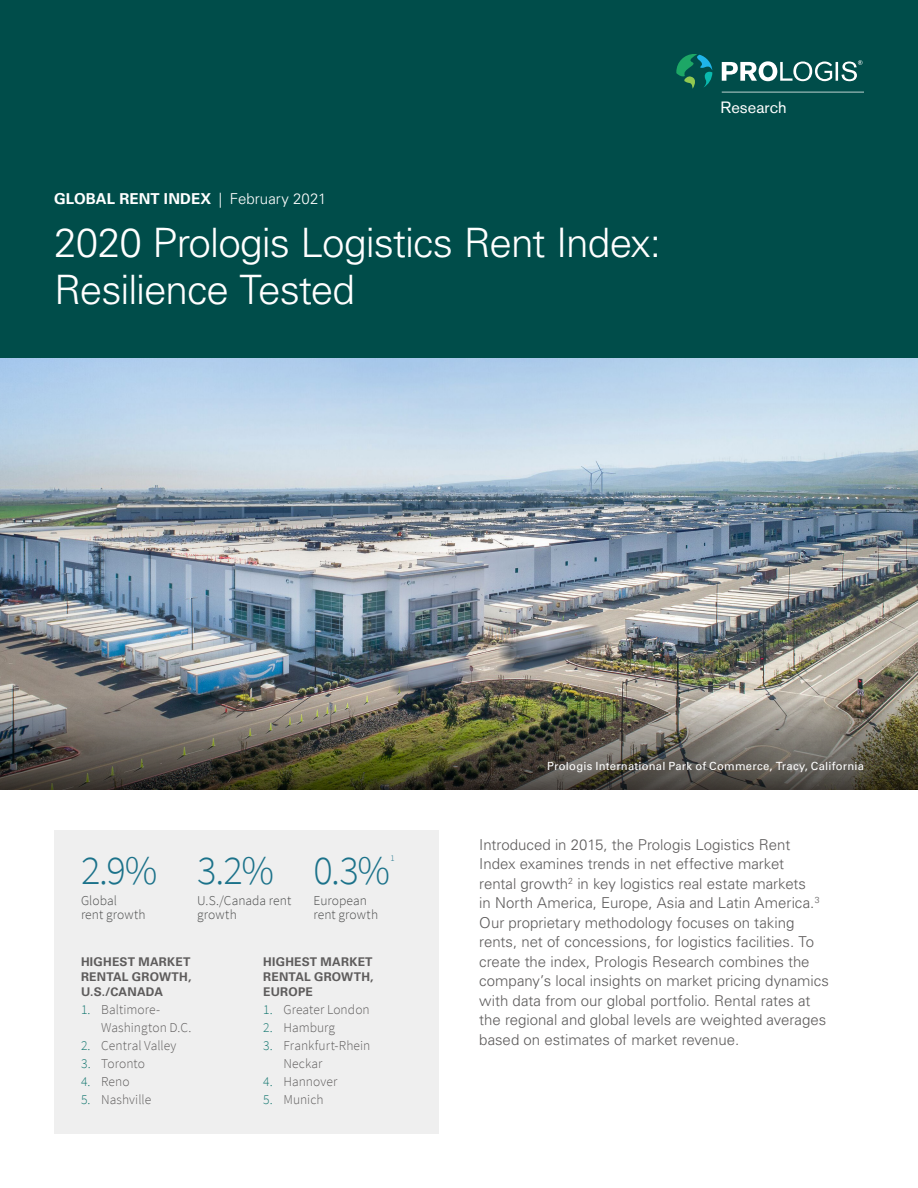
<style>
.page{position:relative;width:918px;height:1188px;background:#fff}
.page>*{position:absolute;margin:0;border:0;box-sizing:border-box;transform-origin:0 0}
.t1{font:300 40.5px/46.5px "Univers LT Std";letter-spacing:-.025em;color:#fff}
.Big_Hero{font:300 40.5px "Source Sans Pro";color:#1b728a}
.t2{font:16.2px "Akzidenz Grotesk BE";letter-spacing:.005em;color:#fff}
.Introduction_copy{font:300 15px/19.5px "Univers LT Std";color:#5e5c5c}
.Eyebrow{font:700 15px "Univers LT Std";letter-spacing:.01em;color:#fff}
.t3{font:300 13.5px/18px "Source Sans Pro";letter-spacing:.005em;color:#5e5c5c}
.Big_Hero-2{font:300 13.5px/14.2px "Source Sans Pro";letter-spacing:.005em;color:#4b4c4c}
.Table_Title{font:700 12px/15px "Univers LT Std";letter-spacing:.02em;color:#5e5c5c;text-align:justify}
.t4{font:11.25px "Univers LT Std";letter-spacing:.02em;color:#fff}
.Big_Hero-3{font:300 8.7px "Source Sans Pro";color:#1b728a}
.s1{font-weight:300}
.s2{color:#147770}
</style>
<div class="page">
<img style="left:0;top:358px;width:918px;height:337px">
<div style="left:0;top:0;width:918px;height:358px;background:#004d4a"></div>
<svg style="left:722px;top:92px;width:142px;height:1px"></svg>
<svg style="left:676px;top:54px;width:36px;height:35px"></svg>
<svg style="left:722px;top:60px;width:141px;height:21px"></svg>
<img style="left:0;top:695px;width:918px;height:95px">
<div style="left:54px;top:830px;width:385px;height:304px;background:#efefef"></div>
<p class="Eyebrow" style="left:54px;top:190px;width:274px">GLOBAL RENT INDEX <span class="s1">| February 2021</span></p>
<p class="t1" style="left:54px;top:220px;width:609px">2020 Prologis Logistics Rent Index:<br>Resilience Tested</p>
<p class="t2" style="left:721px;top:98px;width:68px">Research</p>
<p class="Big_Hero" style="left:81px;top:846px;width:78px">2.9%</p>
<p class="Big_Hero-2" style="left:81px;top:893px;width:66px">Global<br>rent growth</p>
<p class="Big_Hero" style="left:197px;top:846px;width:78px">3.2%</p>
<p class="Big_Hero-2" style="left:197px;top:893px;width:95px">U.S./Canada rent growth</p>
<p class="Big_Hero" style="left:314px;top:846px;width:78px">0.3%</p>
<p class="Big_Hero-3" style="left:390px;top:853px;width:6px">1</p>
<p class="Big_Hero-2" style="left:314px;top:893px;width:66px">European rent growth</p>
<p class="Table_Title" style="left:81px;top:955px;width:112px">HIGHEST MARKET RENTAL GROWTH, U.S./CANADA</p>
<p class="t3" style="left:101px;top:1001px;width:92px;text-indent:-20px"><span class="s2">1.</span> Baltimore-<br>Washington D.C.</p>
<p class="t3" style="left:81px;top:1037px;width:97px"><span class="s2">2.</span> Central Valley</p>
<p class="t3" style="left:81px;top:1055px;width:65px"><span class="s2">3.</span> Toronto</p>
<p class="t3" style="left:81px;top:1073px;width:50px"><span class="s2">4.</span> Reno</p>
<p class="t3" style="left:81px;top:1091px;width:72px"><span class="s2">5.</span> Nashville</p>
<p class="Table_Title" style="left:263px;top:955px;width:112px">HIGHEST MARKET RENTAL GROWTH, EUROPE</p>
<p class="t3" style="left:263px;top:1001px;width:108px"><span class="s2">1.</span> Greater London</p>
<p class="t3" style="left:263px;top:1019px;width:73px"><span class="s2">2.</span> Hamburg</p>
<p class="t3" style="left:284px;top:1037px;width:89px;text-indent:-20px"><span class="s2">3.</span> Frankfurt-Rhein<br>Neckar</p>
<p class="t3" style="left:263px;top:1073px;width:76px"><span class="s2">4.</span> Hannover</p>
<p class="t3" style="left:263px;top:1091px;width:62px"><span class="s2">5.</span> Munich</p>
<p class="t4" style="left:547px;top:759px;width:318px">Prologis International Park of Commerce, Tracy, California</p>
<p class="Introduction_copy" style="left:479px;top:835px;width:351px">Introduced in 2015, the Prologis Logistics Rent Index examines trends in net effective market<br>rental growth<sup>2</sup> in key logistics real estate markets<br>in North America, Europe, Asia and Latin America.<sup>3<br></sup>Our proprietary methodology focuses on taking rents, net of concessions, for logistics facilities. To create the index, Prologis Research combines the company’s local insights on market pricing dynamics with data from our global portfolio. Rental rates at the regional and global levels are weighted averages based on estimates of market revenue.</p>
</div>
